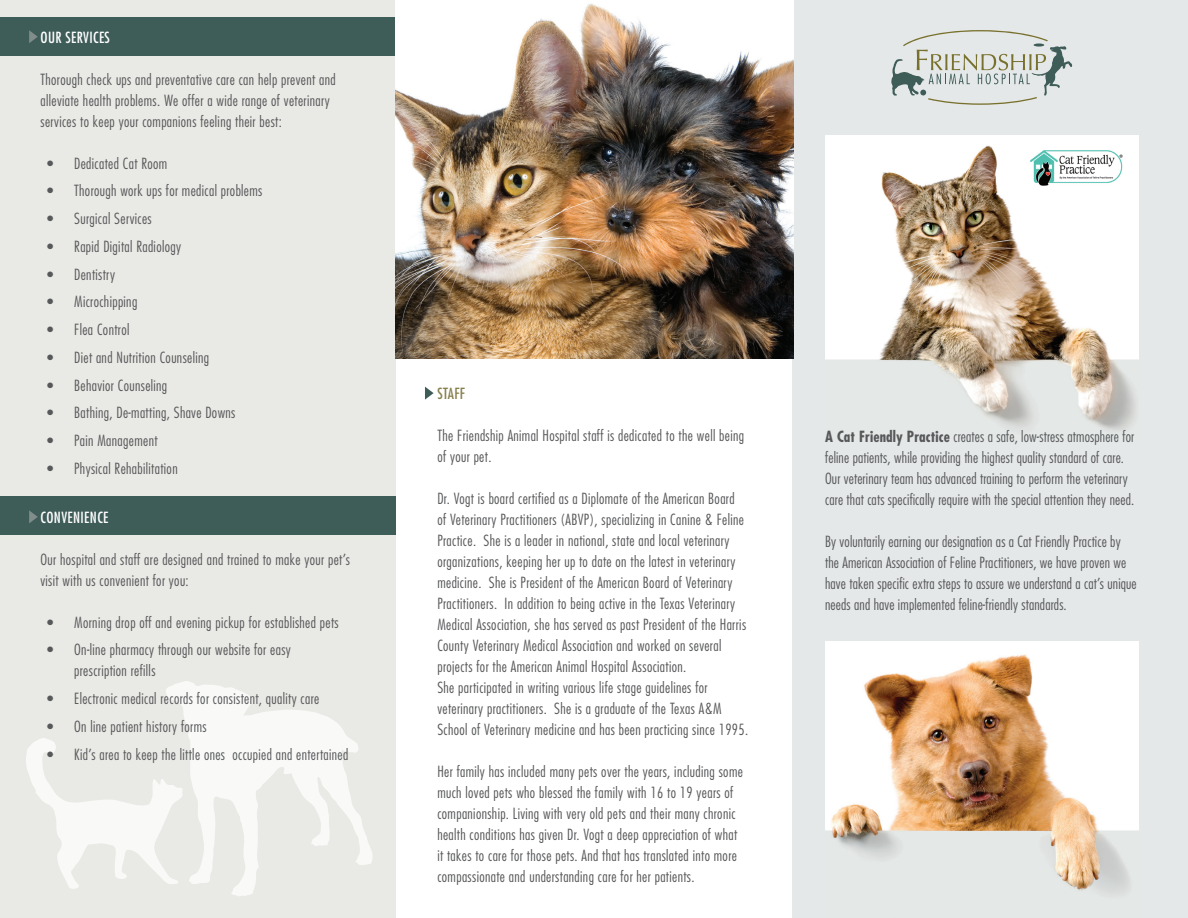
<style>
.page{position:relative;width:1188px;height:918px;background:#fff}
.page>*{position:absolute;margin:0;border:0;box-sizing:border-box;transform-origin:0 0}
.t1{font:300 condensed 15px/21px "Futura Std";letter-spacing:.025em;color:#57585a}
.t2{font:condensed 15px "Futura Std";letter-spacing:.025em;color:#fff}
.t3{font:condensed 15px "Futura Std";letter-spacing:.025em;color:#867f4c}
.s1{font-weight:700}
</style>
<div class="page">
<div style="left:0;top:0;width:396px;height:918px;background:#e9eae5"></div>
<div style="left:792px;top:0;width:396px;height:918px;background:#e5e8e8"></div>
<svg style="left:166px;top:681px;width:206px;height:215px"></svg>
<svg style="left:26px;top:738px;width:157px;height:151px"></svg>
<div style="left:0;top:17px;width:396px;height:39px;background:#3e5c58"></div>
<div style="left:0;top:497px;width:396px;height:38px;background:#3e5c58"></div>
<img style="left:396px;top:0;width:398px;height:359px">
<img style="left:825px;top:641px;width:313px;height:253px">
<svg style="left:891px;top:30px;width:181px;height:75px"></svg>
<svg style="left:425px;top:387px;width:9px;height:13px"></svg>
<svg style="left:29px;top:30px;width:9px;height:13px"></svg>
<svg style="left:29px;top:510px;width:9px;height:13px"></svg>
<img style="left:825px;top:135px;width:313px;height:296px">
<img style="left:1029px;top:149px;width:96px;height:37px">
<p class="t2" style="left:40px;top:28px;width:71px">OUR SERVICES</p>
<p class="t1" style="left:40px;top:69px;width:297px">Thorough check ups and preventative care can help prevent and alleviate health problems. We offer a wide range of veterinary services to keep your companions feeling their best:</p>
<p class="t1" style="left:47px;top:153px;width:122px">• Dedicated Cat Room</p>
<p class="t1" style="left:47px;top:180px;width:217px">• Thorough work ups for medical problems</p>
<p class="t1" style="left:47px;top:208px;width:106px">• Surgical Services</p>
<p class="t1" style="left:47px;top:236px;width:135px">• Rapid Digital Radiology</p>
<p class="t1" style="left:47px;top:264px;width:69px">• Dentistry</p>
<p class="t1" style="left:47px;top:291px;width:92px">• Microchipping</p>
<p class="t1" style="left:47px;top:319px;width:84px">• Flea Control</p>
<p class="t1" style="left:47px;top:347px;width:163px">• Diet and Nutrition Counseling</p>
<p class="t1" style="left:47px;top:375px;width:122px">• Behavior Counseling</p>
<p class="t1" style="left:47px;top:402px;width:190px">• Bathing, De-matting, Shave Downs</p>
<p class="t1" style="left:47px;top:430px;width:112px">• Pain Management</p>
<p class="t1" style="left:47px;top:458px;width:132px">• Physical Rehabilitation</p>
<p class="t2" style="left:40px;top:508px;width:63px">CONVENIENCE</p>
<p class="t1" style="left:40px;top:549px;width:311px">Our hospital and staff are designed and trained to make your pet’s visit with us convenient for you:</p>
<p class="t1" style="left:47px;top:612px;width:293px">• Morning drop off and evening pickup for established pets</p>
<p class="t1" style="left:74px;top:639px;width:218px;text-indent:-27px">• On-line pharmacy through our website for easy prescription refills</p>
<p class="t1" style="left:47px;top:688px;width:274px">• Electronic medical records for consistent, quality care</p>
<p class="t1" style="left:47px;top:716px;width:161px">• On line patient history forms</p>
<p class="t1" style="left:47px;top:744px;width:303px">• Kid’s area to keep the little ones occupied and entertained</p>
<p class="t3" style="left:437px;top:384px;width:29px">STAFF</p>
<p class="t1" style="left:437px;top:425px;width:308px">The Friendship Animal Hospital staff is dedicated to the well being of your pet.</p>
<p class="t1" style="left:437px;top:488px;width:312px">Dr. Vogt is board certified as a Diplomate of the American Board<br>of Veterinary Practitioners (ABVP), specializing in Canine &amp; Feline Practice. She is a leader in national, state and local veterinary organizations, keeping her up to date on the latest in veterinary medicine. She is President of the American Board of Veterinary Practitioners. In addition to being active in the Texas Veterinary Medical Association, she has served as past President of the Harris County Veterinary Medical Association and worked on several projects for the American Animal Hospital Association.<br>She participated in writing various life stage guidelines for veterinary practitioners. She is a graduate of the Texas A&amp;M School of Veterinary medicine and has been practicing since 1995.</p>
<p class="t1" style="left:437px;top:761px;width:307px">Her family has included many pets over the years, including some much loved pets who blessed the family with 16 to 19 years of companionship. Living with very old pets and their many chronic health conditions has given Dr. Vogt a deep appreciation of what it takes to care for those pets. And that has translated into more compassionate and understanding care for her patients.</p>
<p class="t1" style="left:825px;top:426px;width:311px"><span class="s1">A Cat Friendly Practice</span> creates a safe, low-stress atmosphere for feline patients, while providing the highest quality standard of care.<br>Our veterinary team has advanced training to perform the veterinary care that cats specifically require with the special attention they need.</p>
<p class="t1" style="left:825px;top:531px;width:313px">By voluntarily earning our designation as a Cat Friendly Practice by the American Association of Feline Practitioners, we have proven we have taken specific extra steps to assure we understand a cat’s unique needs and have implemented feline-friendly standards.</p>
</div>
